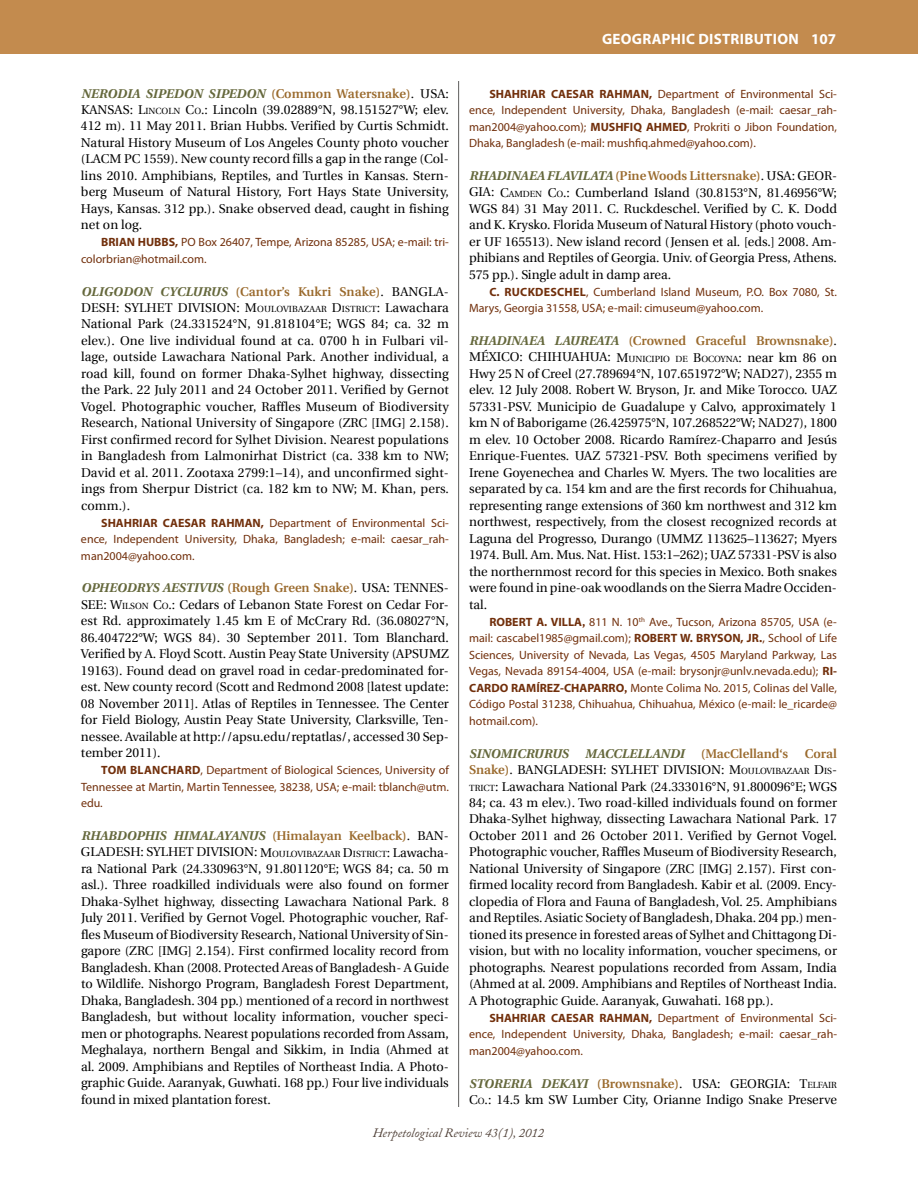
<style>
.page{position:relative;width:918px;height:1188px;background:#fff}
.page>*{position:absolute;margin:0;border:0;box-sizing:border-box;transform-origin:0 0}
.t1{font:700 15px "Myriad Pro";letter-spacing:.02em;color:#fff}
.t2{font:12.75px/16.5px "Utopia";color:#000;text-align:justify}
.t3{font:600 12.75px/16.5px "Utopia";color:#9a6a2d}
.t4{font:italic 700 12.75px "Utopia";color:#65683c}
.t5{font:italic 12.75px "Adobe Caslon";color:#504138}
.t6{font:12px/16.5px "Myriad Pro";color:#712f0b;text-align:justify}
.t7{font:700 12px "Myriad Pro";color:#712f0b}
.s1{font-weight:700;font-style:italic;color:#65683c}
.s2{font-weight:600;color:#9a6a2d}
.s3{font-style:inherit}
.s4{font-size:8.85px}
.s5{font-style:italic}
.s6{font-weight:700}
.s7{font-weight:600;font-style:normal;color:#9a6a2d}
.s8{font-weight:400;font-style:normal;color:#000}
.s9{font-weight:400;color:#000}
.s10{font-weight:400;font-size:8.85px;color:#000}
.s11{font-family:"Utopia";font-weight:700}
</style>
<div class="page">
<hr style="left:458px;top:81px;width:1px;height:1026px;background:#5f5e5d">
<div style="left:0;top:0;width:918px;height:54px;background:#c38b4e"></div>
<p class="t2" style="left:81px;top:85px;width:369px"><span class="s1">NERODIA SIPEDON SIPEDON</span> <span class="s2">(Common Watersnake)</span>. USA:<br>KANSAS<span class="s3">: L</span><span class="s4">INCOLN</span> <span class="s3">C</span><span class="s4">O</span>.: Lincoln (39.02889°N, 98.151527°W; elev.<br>412 m). 11 May 2011. Brian Hubbs. Verified by Curtis Schmidt.<br>Natural History Museum of Los Angeles County photo voucher (LACM PC 1559). New county record fills a gap in the range (Col&shy;lins 2010. Amphibians, Reptiles, and Turtles in Kansas<span class="s5">.</span> Stern&shy;berg Museum of Natural History, Fort Hays State University, Hays, Kansas. 312 pp.). Snake observed dead, caught in fishing net on log.</p>
<p class="t7" style="left:81px;top:234px;width:11px">BRI</p>
<p class="t7" style="left:119px;top:234px;width:28px">AN HUBB</p>
<p class="t6" style="left:81px;top:234px;width:369px;text-indent:88px"><span class="s6">S,</span> PO Box 26407, Tempe, Arizona 85285, USA; e-mail: tri&shy;colorbrian@hotmail.com.</p>
<p class="t2" style="left:81px;top:283px;width:369px"><span class="s1">OLIGODON CYCLURUS</span> <span class="s2">(Cantor’s Kukri Snake)</span>. BANGLA-DESH: SYLHET DIVISION: <span class="s3">M</span><span class="s4">OULOVIBAZAAR</span> <span class="s3">D</span><span class="s4">ISTRICT</span> <span class="s3">:</span> Lawachara National Park (24.331524°N, 91.818104°E; WGS 84; ca. 32 m elev.). One live individual found at ca. 0700 h in Fulbari vil&shy;lage, outside Lawachara National Park. Another individual, a road kill, found on former Dhaka-Sylhet highway, dissecting the Park. 22 July 2011 and 24 October 2011. Verified by Gernot Vogel. Photographic voucher, Raffles Museum of Biodiversity Research, National University of Singapore (ZRC [IMG] 2.158).<br>First confirmed record for Sylhet Division. Nearest populations in Bangladesh from Lalmonirhat District (ca. 338 km to NW; David et al. 2011. Zootaxa 2799:1–14), and unconfirmed sight&shy;ings from Sherpur District (ca. 182 km to NW; M. Khan, pers. comm.).</p>
<p class="t6" style="left:81px;top:514px;width:369px;text-indent:20px"><span class="s6">SHAHRIAR CAESAR RAHMAN,</span> Department of Environmental Sci&shy;ence, I ndependent University, Dhaka, Bangladesh; e-mail: caesar_rah&shy;man2004@yahoo.com.</p>
<p class="t4" style="left:81px;top:581px;width:330px">OPHEODRYS AESTIVUS <span class="s7">(Rough Green Snake)</span><span class="s8">. USA: Tennes</span></p>
<p class="t2" style="left:81px;top:580px;width:369px;text-indent:363px">- see : <span class="s3">W</span><span class="s4">ILSON</span> <span class="s3">C</span><span class="s4">O</span>.: Cedars of Lebanon State Forest on Cedar For&shy;est Rd. approximately 1.45 km E of McCrary Rd. (36.08027°N, 86.404722°W; WGS 84). 30 September 2011. Tom Blanchard.<br>Verified by A. Floyd Scott. Austin Peay State University (APSUMZ 19163). Found dead on gravel road in cedar-predominated for&shy;est. New county record (Scott and Redmond 2008 [latest update:<br>08 November 2011]. Atlas of Reptiles in Tennessee. The Center for Field Biology, Austin Peay State University, Clarksville, Ten&shy;nessee. Available at http://apsu.edu/reptatlas/, accessed 30 Sep&shy;tember 2011).</p>
<p class="t6" style="left:81px;top:762px;width:370px;text-indent:20px"><span class="s6">TOM BLANCHARD</span>, Department of Biological Sciences, University of Tennessee at Martin, Martin Tennessee, 38238, USA; e-mail: tblanch@utm. edu.</p>
<p class="t2" style="left:81px;top:828px;width:369px"><span class="s1">RHABDOPHIS HIMALAYANUS</span> <span class="s2">(Himalayan Keelback)</span>. BAN-GLADESH: SYLHET DIVISION: <span class="s3">M</span><span class="s4">OULOVIBAZAAR</span> <span class="s3">D</span><span class="s4">ISTRICT</span> <span class="s3">:</span> Lawacha&shy;ra National Park (24.330963°N, 91.801120°E; WGS 84; ca. 50 m asl.). Three roadkilled individuals were also found on former Dhaka-Sylhet highway, dissecting Lawachara National Park. 8<br>July 2011. Verified by Gernot Vogel. Photographic voucher, Raf&shy;fles Museum of Biodiversity Research, National University of Sin&shy;gapore (ZRC [IMG] 2.154). First confirmed locality record from Bangladesh. Khan (2008. Protected Areas of Bangladesh- A Guide to Wildlife. Nishorgo Program, Bangladesh Forest Department, Dhaka, Bangladesh. 304 pp.) mentioned of a record in northwest Bangladesh, but without locality information, voucher speci&shy;men or photographs. Nearest populations recorded from Assam, Meghalaya, northern Bengal and Sikkim, in India (Ahmed at al. 2009. Amphibians and Reptiles of Northeast India. A Photo&shy;graphic Guide. Aaranyak, Guwhati. 168 pp.) Four live individuals found in mixed plantation forest.</p>
<p class="t1" style="left:602px;top:29px;width:236px">GEOGRAPHIC DISTRIBUTION 107</p>
<p class="t6" style="left:469px;top:85px;width:369px;text-indent:20px"><span class="s6">SHAHRIAR CAESAR RAHMAN,</span> Department of Environmental Sci&shy;ence, I ndependent University, Dhaka, Bangladesh (e-mail: caesar_rah&shy;man2004@yahoo.com); <span class="s6">MUSHFIQ AHMED</span></p>
<p class="t6" style="left:469px;top:118px;width:369px;text-indent:218px">, Prokriti o Jibon Foundation,<br>Dhaka, Bangladesh (e-mail: mushfiq.ahmed@yahoo.com).</p>
<p class="t4" style="left:469px;top:168px;width:19px">RHADINAEA</p>
<p class="t4" style="left:547px;top:168px;width:9px">FLAVILATA</p>
<p class="t3" style="left:615px;top:168px;width:202px">(Pine Woods Littersnake)<span class="s9">. USA: Geor</span></p>
<p class="t2" style="left:469px;top:168px;width:369px;text-indent:363px">- gia: <span class="s3">C</span><span class="s4">AMDEN</span> <span class="s3">C</span><span class="s4">O</span>.: Cumberland Island (30.8153°N, 81.46956°W; WGS 84) 31 May 2011. C. Ruckdeschel. Verified by C. K. Dodd and K. Krysko. Florida Museum of Natural History (photo vouch&shy;er UF 165513). New island record (Jensen et al. [eds.] 2008. Am&shy;phibians and Reptiles of Georgia. Univ. of Georgia Press, Athens.<br>575 pp.). Single adult in damp area.</p>
<p class="t6" style="left:469px;top:283px;width:369px;text-indent:20px"><span class="s6">C. RUCKDESCHEL</span>, Cumberland Island Museum, P.O. Box 7080, St.<br>Marys, Georgia 31558, USA; e-mail: cimuseum@yahoo.com.</p>
<p class="t3" style="left:469px;top:333px;width:369px"><span class="s1">RHADINAEA LAUREATA</span> (Crowned Graceful Brownsnake)<span class="s9">.<br>MÉXICO: CHIHUAHUA:</span> <span class="s9">M</span><span class="s10">UNICIPIO DE</span> <span class="s9">B</span><span class="s10">OCO</span></p>
<p class="t2" style="left:469px;top:349px;width:369px;text-indent:252px"><span class="s4">YNA</span>: near km 86 on Hwy 25 N of Creel (27.789694°N, 107.651972°W; NAD27), 2355 m elev. 12 July 2008. Robert W. Bryson, Jr. and Mike Torocco. UAZ 57331-PSV. Municipio de Guadalupe y Calvo, approximately 1 km N of Baborigame (26.425975°N, 107.268522°W; NAD27), 1800 m elev. 10 October 2008. Ricardo Ramírez-Chaparro and Jesús Enrique-Fuentes. UAZ 57321-PSV. Both specimens verified by Irene Goyenechea and Charles W. Myers. The two localities are separated by ca. 154 km and are the first records for Chihuahua, representing range extensions of 360 km northwest and 312 km northwest, respectively, from the closest recognized records at Laguna del Progresso, Durango (UMMZ 113625–113627; Myers 1974. Bull. Am. Mus. Nat. Hist. 153:1–262); UAZ 57331-PSV is also the northernmost record for this species in Mexico. Both snakes were found in pine-oak woodlands on the Sierra Madre Occiden&shy;tal.</p>
<p class="t7" style="left:469px;top:614px;width:11px">ROBERT</p>
<p class="t7" style="left:536px;top:614px;width:22px">A. VILL</p>
<p class="t6" style="left:469px;top:613px;width:369px;text-indent:105px"><span class="s6">A</span><span class="s11">,</span> 811 N. 10<sup>th</sup> Ave., Tucson, Arizona 85705, USA (e&shy;mail: cascabel1985@gmail.com); <span class="s6">ROBERT</span></p>
<p class="t6" style="left:469px;top:630px;width:369px;text-indent:211px"><span class="s6">W. BRYSON, JR</span><span class="s11">.</span>, School of Life Sciences, University of Nevada, Las Vegas, 4505 Maryland Parkway, Las Vegas, Nevada 89154-4004, USA (e-mail: brysonjr@unlv.nevada.edu); <span class="s6">RI-CARDO</span></p>
<p class="t7" style="left:511px;top:680px;width:23px">RAMÍRE</p>
<p class="t7" style="left:553px;top:680px;width:57px">Z-CHAPARRO</p>
<p class="t6" style="left:469px;top:679px;width:369px;text-indent:155px"><span class="s11">,</span> Monte Colima No. 2015, Colinas del Valle, Código Postal 31238, Chihuahua, Chihuahua, México (e-mail: le_ricarde@ hotmail.com).</p>
<p class="t4" style="left:469px;top:746px;width:101px">SINOMICRURUS</p>
<p class="t4" style="left:585px;top:746px;width:101px">MACCLELLANDI</p>
<p class="t3" style="left:701px;top:745px;width:89px">(MacClelland‘s</p>
<p class="t2" style="left:469px;top:745px;width:369px;text-indent:336px"><span class="s2">Coral Snake)</span>. BANGLADESH: SYLHET DIVISION: <span class="s3">M</span><span class="s4">OULOVIBAZAAR</span> <span class="s3">D</span><span class="s4">IS</span><span class="s3">-</span><span class="s4">TRICT</span> <span class="s3">:</span> Lawachara National Park (24.333016°N, 91.800096°E; WGS 84; ca. 43 m elev.). Two road-killed individuals found on former Dhaka-Sylhet highway, dissecting Lawachara National Park. 17<br>October 2011 and 26 October 2011. Verified by Gernot Vogel.<br>Photographic voucher, Raffles Museum of Biodiversity Research, National University of Singapore (ZRC [IMG] 2.157). First con&shy;firmed locality record from Bangladesh. Kabir et al. (2009. Ency&shy;clopedia of Flora and Fauna of Bangladesh, Vol. 25. Amphibians and Reptiles. Asiatic Society of Bangladesh, Dhaka. 204 pp.) men&shy;tioned its presence in forested areas of Sylhet and Chittagong Di&shy;vision, but with no locality information, voucher specimens, or photographs. Nearest populations recorded from Assam, India (Ahmed at al. 2009. Amphibians and Reptiles of Northeast India.<br>A Photographic Guide. Aaranyak, Guwahati. 168 pp.).</p>
<p class="t6" style="left:469px;top:1009px;width:369px;text-indent:20px"><span class="s6">SHAHRIAR CAESAR RAHMAN,</span> Department of Environmental Sci&shy;ence, I ndependent University, Dhaka, Bangladesh; e-mail: caesar_rah&shy;man2004@yahoo.com.</p>
<p class="t4" style="left:469px;top:1076px;width:233px">STORERIA DEKAYI <span class="s7">(Brownsnake)</span><span class="s8">. usa</span></p>
<p class="t2" style="left:469px;top:1075px;width:369px;text-align:right">: GEORGIA: <span class="s3">T</span><span class="s4">ELFAIR<br></span><span class="s3">C</span><span class="s4">O</span>.: 14.5 km SW Lumber City, Orianne Indigo Snake Preserve</p>
<p class="t5" style="left:373px;top:1126px;width:173px">Herpetological Review 43(1), 2012</p>
</div>
